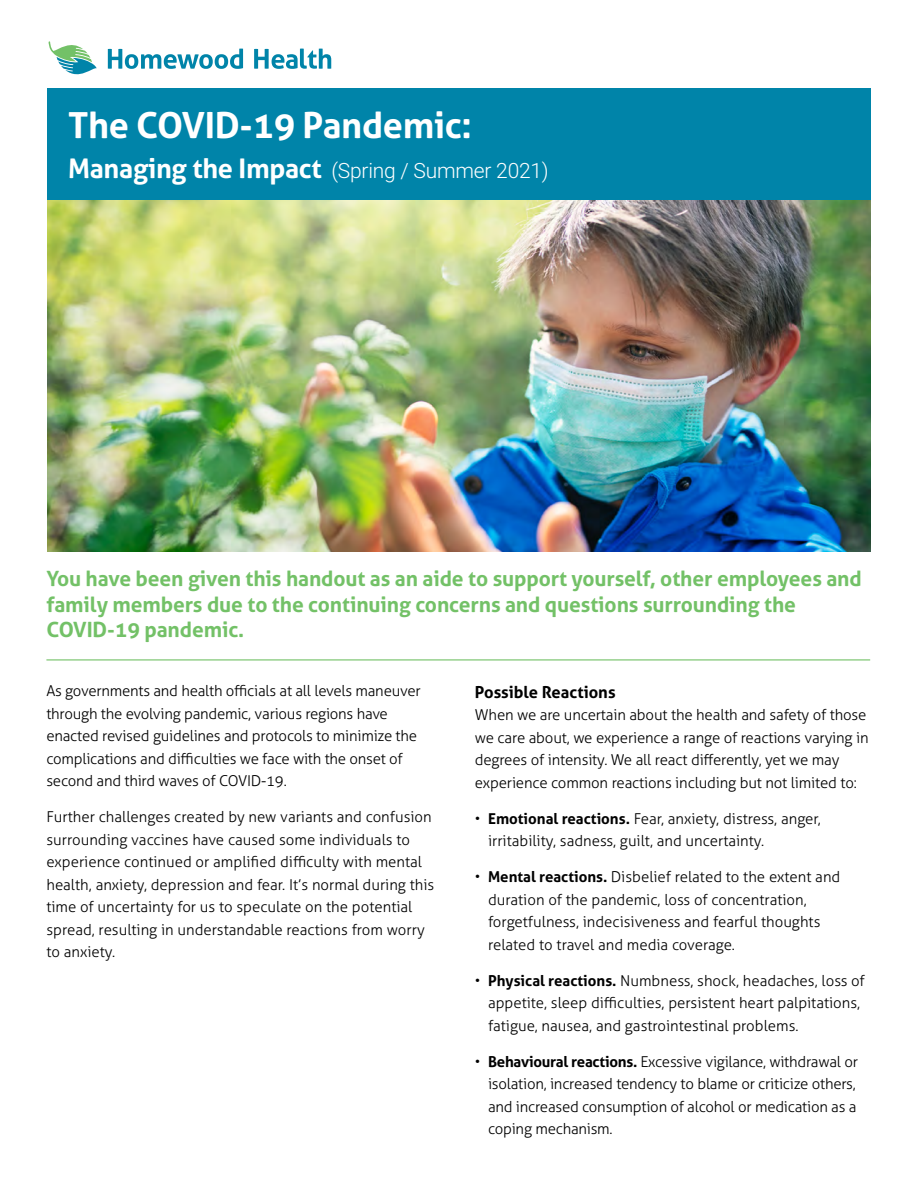
<style>
.page{position:relative;width:918px;height:1188px;background:#fff}
.page>*{position:absolute;margin:0;border:0;box-sizing:border-box;transform-origin:0 0}
.t1{font:700 36px "Aller";letter-spacing:-.01em;color:#fff}
.t2{font:700 21px/25.5px "Aller";letter-spacing:-.005em;color:#73c167}
.t3{font:300 21px "Roboto";letter-spacing:-.01em;color:#fff}
.t4{font:700 16.5px "Aller";color:#000}
.t5{font:300 15px/22.5px "Aller";letter-spacing:-.01em;color:#000}
.s1{font-family:"Aller";font-weight:700;font-size:27px}
.s2{font-weight:700}
</style>
<div class="page">
<svg style="left:49px;top:41px;width:48px;height:33px"></svg>
<svg style="left:108px;top:49px;width:135px;height:20px"></svg>
<svg style="left:254px;top:49px;width:77px;height:20px"></svg>
<div style="left:47px;top:89px;width:824px;height:112px;background:#0084a9"></div>
<img style="left:47px;top:201px;width:824px;height:351px">
<hr style="left:46px;top:659px;width:824px;height:1px;background:#73c167">
<h1 class="t1" style="left:68px;top:103px;width:405px">The COVID-19 Pandemic:</h1>
<h2 class="t3" style="left:68px;top:156px;width:482px"><span class="s1">Managing the Impact</span> (Spring / Summer 2021)</h2>
<h2 class="t2" style="left:46px;top:566px;width:817px">You have been given this handout as an aide to support yourself, other employees and family members due to the continuing concerns and questions surrounding the<br>COVID-19 pandemic.</h2>
<p class="t5" style="left:46px;top:680px;width:376px">As governments and health officials at all levels maneuver through the evolving pandemic, various regions have enacted revised guidelines and protocols to minimize the complications and difficulties we face with the onset of second and third waves of COVID-19.</p>
<p class="t5" style="left:46px;top:806px;width:389px">Further challenges created by new variants and confusion surrounding vaccines have caused some individuals to experience continued or amplified difficulty with mental health, anxiety, depression and fear. It’s normal during this time of uncertainty for us to speculate on the potential spread, resulting in understandable reactions from worry to anxiety.</p>
<p class="t4" style="left:475px;top:681px;width:142px">Possible Reactions</p>
<p class="t5" style="left:475px;top:703px;width:395px">When we are uncertain about the health and safety of those we care about, we experience a range of reactions varying in degrees of intensity. We all react differently, yet we may experience common reactions including but not limited to:</p>
<p class="t5" style="left:488px;top:807px;width:334px;text-indent:-13px">• <span class="s2">Emotional reactions.</span> Fear, anxiety, distress, anger, irritability, sadness, guilt, and uncertainty.</p>
<p class="t5" style="left:488px;top:865px;width:354px;text-indent:-13px">• <span class="s2">Mental reactions.</span> Disbelief related to the extent and duration of the pandemic, loss of concentration, forgetfulness, indecisiveness and fearful thoughts related to travel and media coverage.</p>
<p class="t5" style="left:488px;top:969px;width:378px;text-indent:-13px">• <span class="s2">Physical reactions.</span> Numbness, shock, headaches, loss of appetite, sleep difficulties, persistent heart palpitations, fatigue, nausea, and gastrointestinal problems.</p>
<p class="t5" style="left:488px;top:1050px;width:371px;text-indent:-13px">• <span class="s2">Behavioural reactions.</span> Excessive vigilance, withdrawal or isolation, increased tendency to blame or criticize others, and increased consumption of alcohol or medication as a coping mechanism.</p>
</div>
